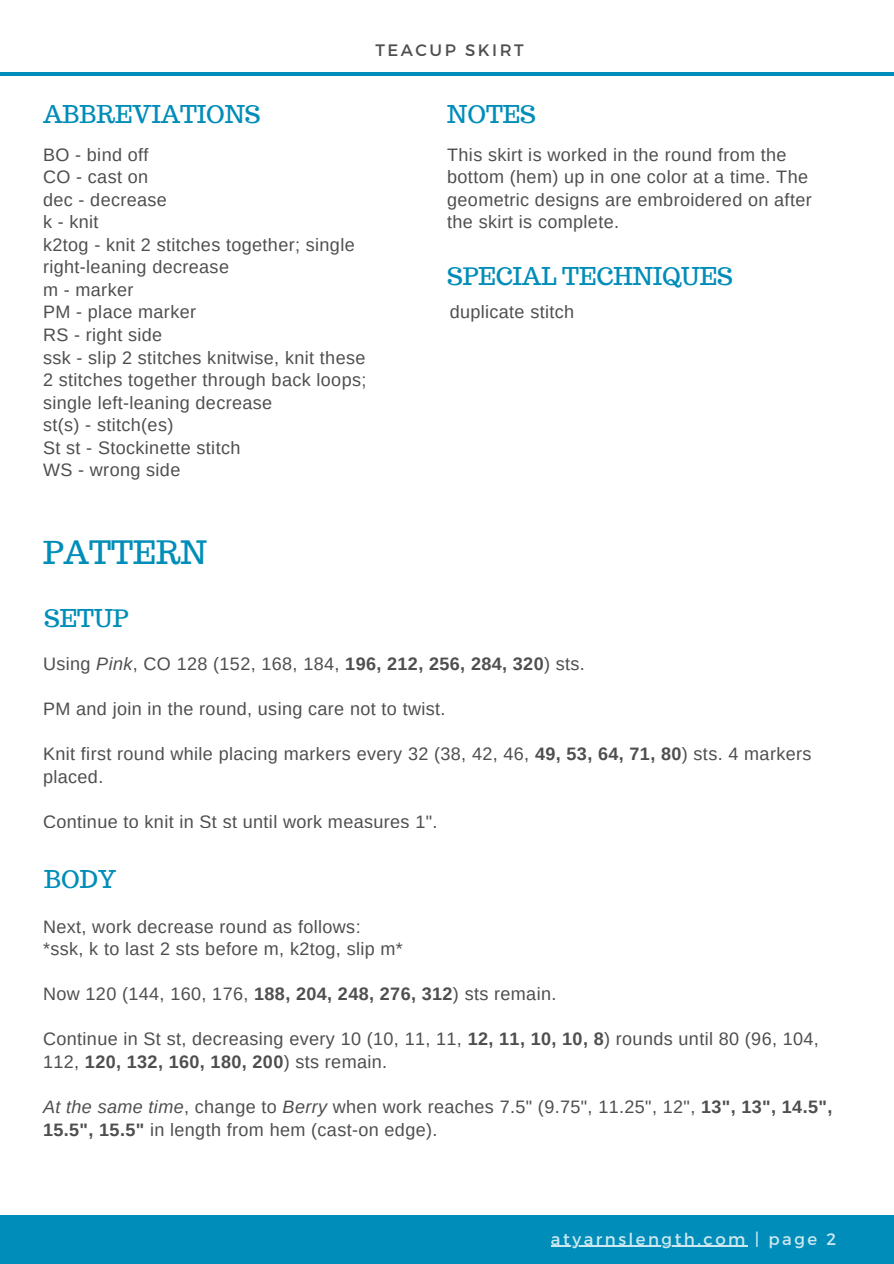
<style>
.page{position:relative;width:894px;height:1264px;background:#fff}
.page>*{position:absolute;margin:0;border:0;box-sizing:border-box;transform-origin:0 0}
.t1{font:31.5px "Trocchi";color:#008db9}
.t2{font:24px "Trocchi";color:#008db9}
.t3{font:18px/22.5px "Arimo";letter-spacing:.02em;color:#222}
.t4{font:16.5px "Montserrat";letter-spacing:.15em;color:#fff}
.t5{font:16.5px "Montserrat";letter-spacing:.15em;color:#222}
.s1{font-style:italic}
.s2{font-weight:700}
</style>
<div class="page">
<div style="left:0;top:1215px;width:893px;height:48px;background:#008db9"></div>
<hr style="left:0;top:72px;width:893px;height:4px;background:#008db9">
<hr style="left:551px;top:1245px;width:196px;height:1px;background:#fff">
<p class="t5" style="left:375px;top:40px;width:150px">TEACUP SKIRT</p>
<p class="t2" style="left:43px;top:98px;width:219px">ABBREVIATIONS</p>
<p class="t3" style="left:43px;top:143px;width:325px">BO - bind off<br>CO - cast on<br>dec - decrease<br>k - knit<br>k2tog - knit 2 stitches together; single right-leaning decrease<br>m - marker<br>PM - place marker<br>RS - right side<br>ssk - slip 2 stitches knitwise, knit these<br>2 stitches together through back loops; single left-leaning decrease<br>st(s) - stitch(es)<br>St st - Stockinette stitch<br>WS - wrong side</p>
<p class="t2" style="left:447px;top:98px;width:90px">NOTES</p>
<p class="t3" style="left:447px;top:143px;width:366px">This skirt is worked in the round from the bottom (hem) up in one color at a time. The geometric designs are embroidered on after the skirt is complete.</p>
<p class="t2" style="left:447px;top:261px;width:287px">SPECIAL TECHNIQUES</p>
<p class="t3" style="left:449px;top:301px;width:126px">duplicate stitch</p>
<p class="t1" style="left:43px;top:531px;width:165px">PATTERN</p>
<p class="t2" style="left:44px;top:602px;width:86px">SETUP</p>
<p class="t3" style="left:43px;top:652px;width:543px">Using <span class="s1">Pink</span>, CO 128 (152, 168, 184, <span class="s2">196, 212, 256, 284, 320</span>) sts.</p>
<p class="t3" style="left:43px;top:697px;width:404px">PM and join in the round, using care not to twist.</p>
<p class="t3" style="left:43px;top:742px;width:769px">Knit first round while placing markers every 32 (38, 42, 46, <span class="s2">49, 53, 64, 71, 80</span>) sts. 4 markers placed.</p>
<p class="t3" style="left:43px;top:810px;width:396px">Continue to knit in St st until work measures 1".</p>
<p class="t2" style="left:44px;top:863px;width:74px">BODY</p>
<p class="t3" style="left:43px;top:915px;width:361px">Next, work decrease round as follows: *ssk, k to last 2 sts before m, k2tog, slip m*</p>
<p class="t3" style="left:43px;top:982px;width:514px">Now 120 (144, 160, 176, <span class="s2">188, 204, 248, 276, 312</span>) sts remain.</p>
<p class="t3" style="left:43px;top:1027px;width:777px">Continue in St st, decreasing every 10 (10, 11, 11, <span class="s2">12, 11, 10, 10, 8</span>) rounds until 80 (96, 104,<br>112, <span class="s2">120, 132, 160, 180, 200</span>) sts remain.</p>
<p class="t3" style="left:43px;top:1095px;width:790px"><span class="s1">At the same time</span>, change to <span class="s1">Berry</span> when work reaches 7.5" (9.75", 11.25", 12", <span class="s2">13", 13", 14.5",<br>15.5", 15.5"</span> in length from hem (cast-on edge).</p>
<p class="t4" style="left:551px;top:1228px;width:286px">atyarnslength.com | page 2</p>
</div>
